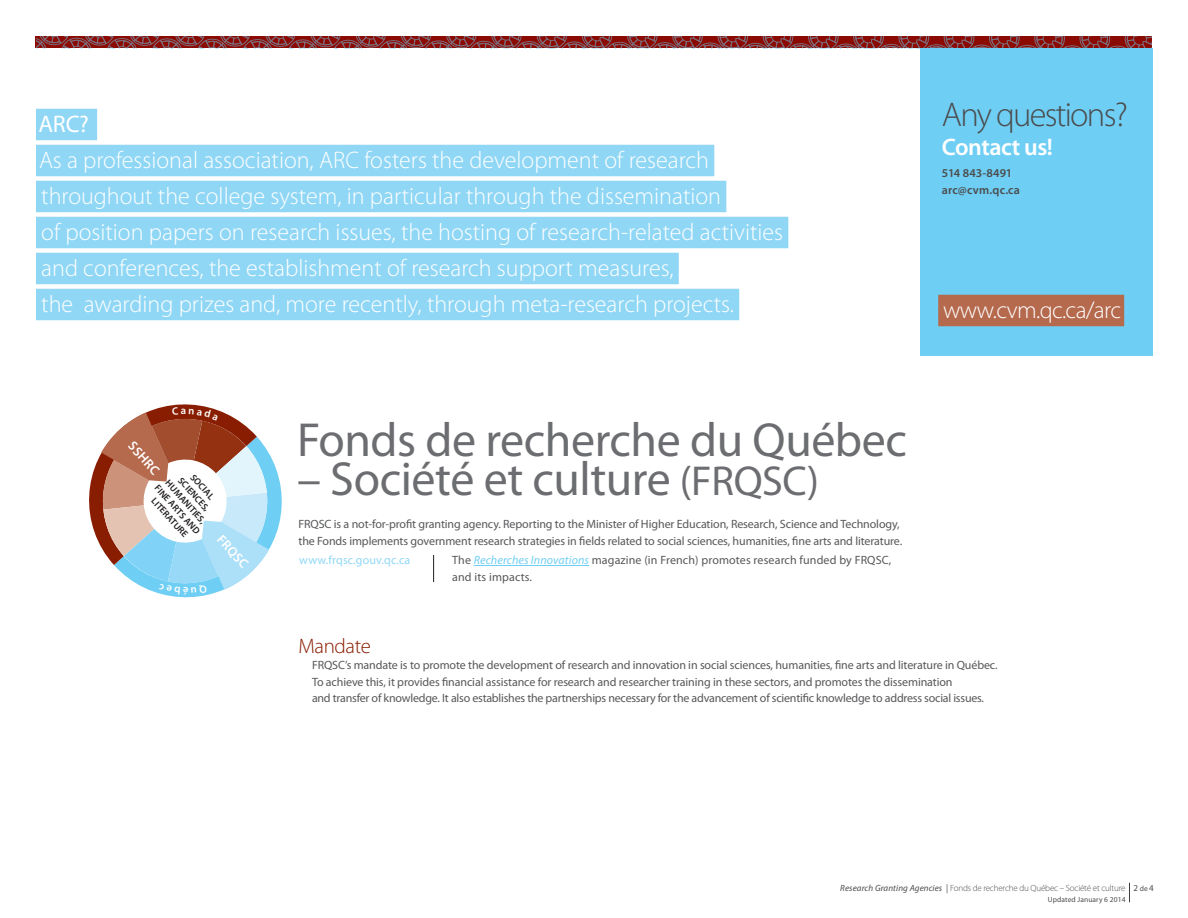
<style>
.page{position:relative;width:1188px;height:918px;background:#fff}
.page>*{position:absolute;margin:0;border:0;box-sizing:border-box;transform-origin:0 0}
.Sous-titre_3_-_reg{font:48px "Myriad Pro";letter-spacing:-.01em;color:#6c6d70}
.t1{font:300 34.5px "Myriad Pro";letter-spacing:-.05em;color:#4b4c4d}
.Heading_4{font:300 24px/36px "Myriad Pro";color:#fff}
.Heading_4-2{font:300 24px "Myriad Pro";letter-spacing:-.025em;color:#fff}
.t2{font:600 24px "Myriad Pro";letter-spacing:-.02em;color:#fff}
.Sous-titre_2_-_2e_op{font:300 21px "Myriad Pro";letter-spacing:-.02em;color:#891d02}
.t3{font:600 13.35px "Myriad Pro";color:#fff}
.Texte_retrait{font:12px/16.5px "Myriad Pro";letter-spacing:-.01em;color:#57585a}
.Texte{font:12px/16.5px "Myriad Pro";letter-spacing:.01em;color:#57585a}
.t4{font:600 12px "Myriad Pro";letter-spacing:.01em;color:#4b4c4d}
.Texte-2{font:12px "Myriad Pro";letter-spacing:.01em;color:#90d7f6}
.t5{font:600 10.65px "Myriad Pro";color:#fff}
.t6{font:600 9.3px/11.2px "Myriad Pro";color:#231f20;text-align:center}
.t7{font:300 9px "Myriad Pro";letter-spacing:-.02em;color:#4b4c4d}
.Sous-titre_3_-_reg-2{font:9px "Myriad Pro";color:#4b4c4d}
.Sous-titre_3_-_reg-3{font:7.5px "Myriad Pro";letter-spacing:.01em;color:#4b4c4d}
.s1{font-weight:400}
.s2{font-size:42px}
.s3{font-style:italic;color:#6fcef4}
.s4{font-weight:400;font-style:italic}
.s5{font-size:7.5px}
</style>
<div class="page">
<svg style="left:36px;top:36px;width:1116px;height:12px;background:#862929"></svg>
<svg style="left:1129px;top:883px;width:1px;height:19px"></svg>
<div style="left:920px;top:48px;width:233px;height:308px;background:#6fcef4"></div>
<div style="left:938px;top:295px;width:186px;height:31px;background:#b5694d"></div>
<div style="left:36px;top:109px;width:61px;height:31px;background:#90d7f6"></div>
<div style="left:36px;top:145px;width:678px;height:31px;background:#90d7f6"></div>
<div style="left:36px;top:181px;width:690px;height:31px;background:#90d7f6"></div>
<div style="left:36px;top:217px;width:752px;height:31px;background:#90d7f6"></div>
<div style="left:36px;top:253px;width:643px;height:31px;background:#90d7f6"></div>
<div style="left:36px;top:289px;width:703px;height:31px;background:#90d7f6"></div>
<svg style="left:433px;top:555px;width:1px;height:27px"></svg>
<hr style="left:474px;top:565px;width:115px;height:1px;background:#6fcef4">
<svg style="left:89px;top:404px;width:193px;height:194px"></svg>
<p class="Heading_4" style="left:39px;top:106px;width:746px"><span class="s1">ARC?<br></span>As a professional association, ARC fosters the development of research throughout the college system, in particular through the dissemination<br>of position papers on research issues, the hosting of research-related activities and conferences, the establishment of research support measures,<br>the awarding prizes and, more recently, through meta-research projects.</p>
<p class="t1" style="left:942px;top:94px;width:187px">Any questions?</p>
<p class="t2" style="left:942px;top:132px;width:112px">Contact us!</p>
<p class="t4" style="left:942px;top:166px;width:72px">514 843-8491</p>
<p class="t4" style="left:942px;top:182px;width:79px">arc@cvm.qc.ca</p>
<p class="Heading_4-2" style="left:943px;top:296px;width:180px">www.cvm.qc.ca/arc</p>
<p class="t3" style="left:137px;top:438px;width:41px;rotate:48deg">SSHRC</p>
<p class="t6" style="left:197px;top:472px;width:32px;rotate:48deg">SOCIAL</p>
<p class="t6" style="left:184px;top:475px;width:44px;rotate:48deg">SCIENCES,</p>
<p class="t6" style="left:172px;top:477px;width:57px;rotate:48deg">HUMANITIES,</p>
<p class="t6" style="left:161px;top:482px;width:64px;rotate:48deg">FINE ARTS AND<br>LITERATURE</p>
<p class="t3" style="left:226px;top:531px;width:41px;rotate:48deg">FRQSC</p>
<p class="t5" style="left:188px;top:598px;width:7px;rotate:180deg">é</p>
<p class="Sous-titre_3_-_reg" style="left:297px;top:410px;width:611px">Fonds de recherche du Québec</p>
<p class="Sous-titre_3_-_reg" style="left:297px;top:449px;width:524px">– Société et culture <span class="s2">(FRQSC)</span></p>
<p class="Texte_retrait" style="left:298px;top:516px;width:605px">FRQSC is a not-for-profit granting agency. Reporting to the Minister of Higher Education, Research, Science and Technology, the Fonds implements government research strategies in fields related to social sciences, humanities, fine arts and literature.</p>
<p class="Texte-2" style="left:299px;top:553px;width:113px">www.frqsc.gouv.qc.ca</p>
<p class="Texte" style="left:452px;top:552px;width:441px">The <span class="s3">Recherches Innovations</span> magazine (in French) promotes research funded by FRQSC, and its impacts.</p>
<p class="Sous-titre_2_-_2e_op" style="left:298px;top:633px;width:74px">Mandate</p>
<p class="Texte_retrait" style="left:312px;top:657px;width:687px">FRQSC’s mandate is to promote the development of research and innovation in social sciences, humanities, fine arts and literature in Québec.<br>To achieve this, it provides financial assistance for research and researcher training in these sectors, and promotes the dissemination<br>and transfer of knowledge. It also establishes the partnerships necessary for the advancement of scientific knowledge to address social issues.</p>
<p class="t7" style="left:840px;top:883px;width:287px"><span class="s4">Research Granting Agencies</span> <span class="s1">|</span> Fonds de recherche du Québec – Société et culture</p>
<p class="Sous-titre_3_-_reg-3" style="left:1048px;top:894px;width:79px">Updated January 6 2014</p>
<p class="Sous-titre_3_-_reg-2" style="left:1133px;top:883px;width:22px">2<span class="s5">de</span>4</p>
</div>
